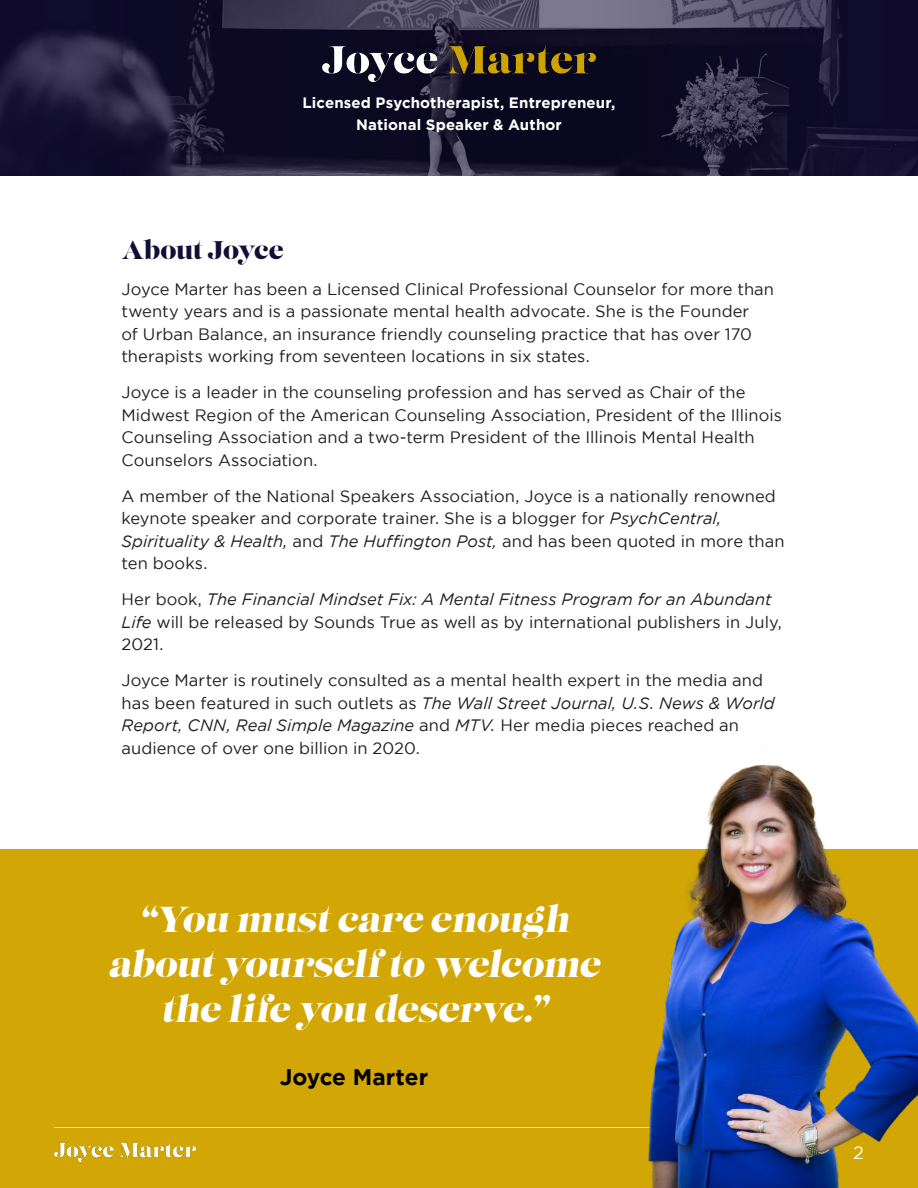
<style>
.page{position:relative;width:918px;height:1188px;background:#fff}
.page>*{position:absolute;margin:0;border:0;box-sizing:border-box;transform-origin:0 0}
.Quotes{font:italic 36px/45px "Lust";color:#fff;text-align:center}
.t1{font:25.5px "Lust";letter-spacing:-.015em;color:#130e36}
.Quotes-2{font:700 22.5px "Gotham";color:#000}
.t2{font:18px "Gotham";color:#fff}
.Body_Copy{font:16.5px/22.5px "Gotham";letter-spacing:.005em;color:#231f20}
.Header_Banner{font:700 15px/22.5px "Gotham";letter-spacing:.01em;color:#fff;text-align:center}
.s1{font-style:italic}
</style>
<div class="page">
<div style="left:0;top:849px;width:918px;height:339px;background:#d2a705"></div>
<img style="left:54px;top:1142px;width:141px;height:19px">
<hr style="left:54px;top:1127px;width:810px;height:1px;background:#dcdbe1">
<img style="left:0;top:0;width:918px;height:176px">
<img style="left:322px;top:45px;width:274px;height:37px">
<img style="left:648px;top:764px;width:270px;height:424px">
<p class="Header_Banner" style="left:303px;top:91px;width:314px">Licensed Psychotherapist, Entrepreneur,<br>National Speaker &amp; Author</p>
<h3 class="t1" style="left:122px;top:234px;width:164px">About Joyce</h3>
<p class="Body_Copy" style="left:122px;top:277px;width:654px">Joyce Marter has been a Licensed Clinical Professional Counselor for more than twenty years and is a passionate mental health advocate. She is the Founder<br>of Urban Balance, an insurance friendly counseling practice that has over 170 therapists working from seventeen locations in six states.</p>
<p class="Body_Copy" style="left:122px;top:381px;width:662px">Joyce is a leader in the counseling profession and has served as Chair of the Midwest Region of the American Counseling Association, President of the Illinois Counseling Association and a two-term President of the Illinois Mental Health Counselors Association.</p>
<p class="Body_Copy" style="left:122px;top:484px;width:665px">A member of the National Speakers Association, Joyce is a nationally renowned keynote speaker and corporate trainer. She is a blogger for <span class="s1">PsychCentral, Spirituality &amp; Health,</span> and <span class="s1">The Huffington Post,</span> and has been quoted in more than ten books.</p>
<p class="Body_Copy" style="left:122px;top:588px;width:662px">Her book, <span class="s1">The Financial Mindset Fix: A Mental Fitness Program for an Abundant<br>Life</span> will be released by Sounds True as well as by international publishers in July,<br>2021.</p>
<p class="Body_Copy" style="left:122px;top:669px;width:655px">Joyce Marter is routinely consulted as a mental health expert in the media and has been featured in such outlets as <span class="s1">The Wall Street Journal, U.S. News &amp; World Report, CNN, Real Simple Magazine</span> and <span class="s1">MTV.</span> Her media pieces reached an audience of over one billion in 2020.</p>
<p class="Quotes" style="left:108px;top:899px;width:501px">“You mustcare enough aboutyourself to welcome the life you deserve.”</p>
<p class="Quotes-2" style="left:280px;top:1064px;width:150px">Joyce Marter</p>
<p class="t2" style="left:853px;top:1143px;width:12px">2</p>
</div>
